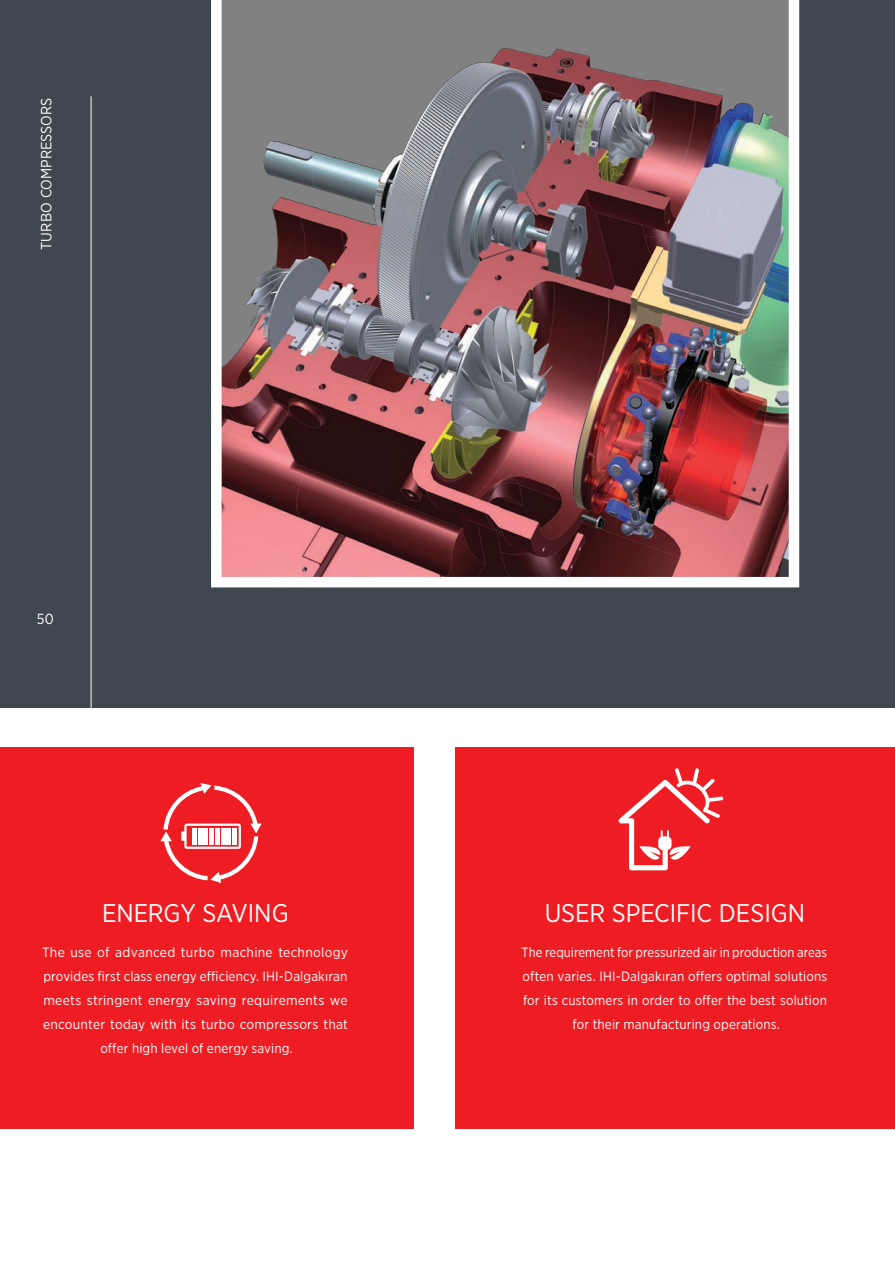
<style>
.page{position:relative;width:895px;height:1265px;background:#fff}
.page>*{position:absolute;margin:0;border:0;box-sizing:border-box;transform-origin:0 0}
.t1{font:25.5px "Gotham Narrow";letter-spacing:-.005em;color:#fff}
.t2{font:14.85px "Gotham Narrow";color:#fff}
.t3{font:14.7px "Gotham Narrow";color:#fff}
.t4{font:13.5px/24px "Gotham Narrow";letter-spacing:.01em;color:#fff;text-align:center}
</style>
<div class="page">
<div style="left:0;top:0;width:894px;height:707px;background:#3f4851"></div>
<div style="left:0;top:747px;width:413px;height:381px;background:#ee1d23"></div>
<div style="left:455px;top:747px;width:439px;height:381px;background:#ee1d23"></div>
<img style="left:211px;top:0;width:588px;height:587px">
<svg style="left:160px;top:783px;width:101px;height:100px"></svg>
<hr style="left:91px;top:96px;width:1px;height:614px;background:#fff">
<svg style="left:618px;top:768px;width:105px;height:102px"></svg>
<p class="t2" style="left:37px;top:250px;width:153px;rotate:-90deg">TURBO COMPRESSORS</p>
<p class="t3" style="left:37px;top:610px;width:18px">50</p>
<h1 class="t1" style="left:102px;top:897px;width:188px">ENERGY SAVING</h1>
<p class="t4" style="left:42px;top:940px;width:307px">The use of advanced turbo machine technology provides first class energy efficiency. IHI-Dalgakıran meets stringent energy saving requirements we encounter today with its turbo compressors that offer high level of energy saving.</p>
<h1 class="t1" style="left:544px;top:897px;width:262px">USER SPECIFIC DESIGN</h1>
<p class="t4" style="left:521px;top:940px;width:307px">The requirement for pressurized air in production areas often varies. IHI-Dalgakıran offers optimal solutions for its customers in order to offer the best solution for their manufacturing operations.</p>
</div>
